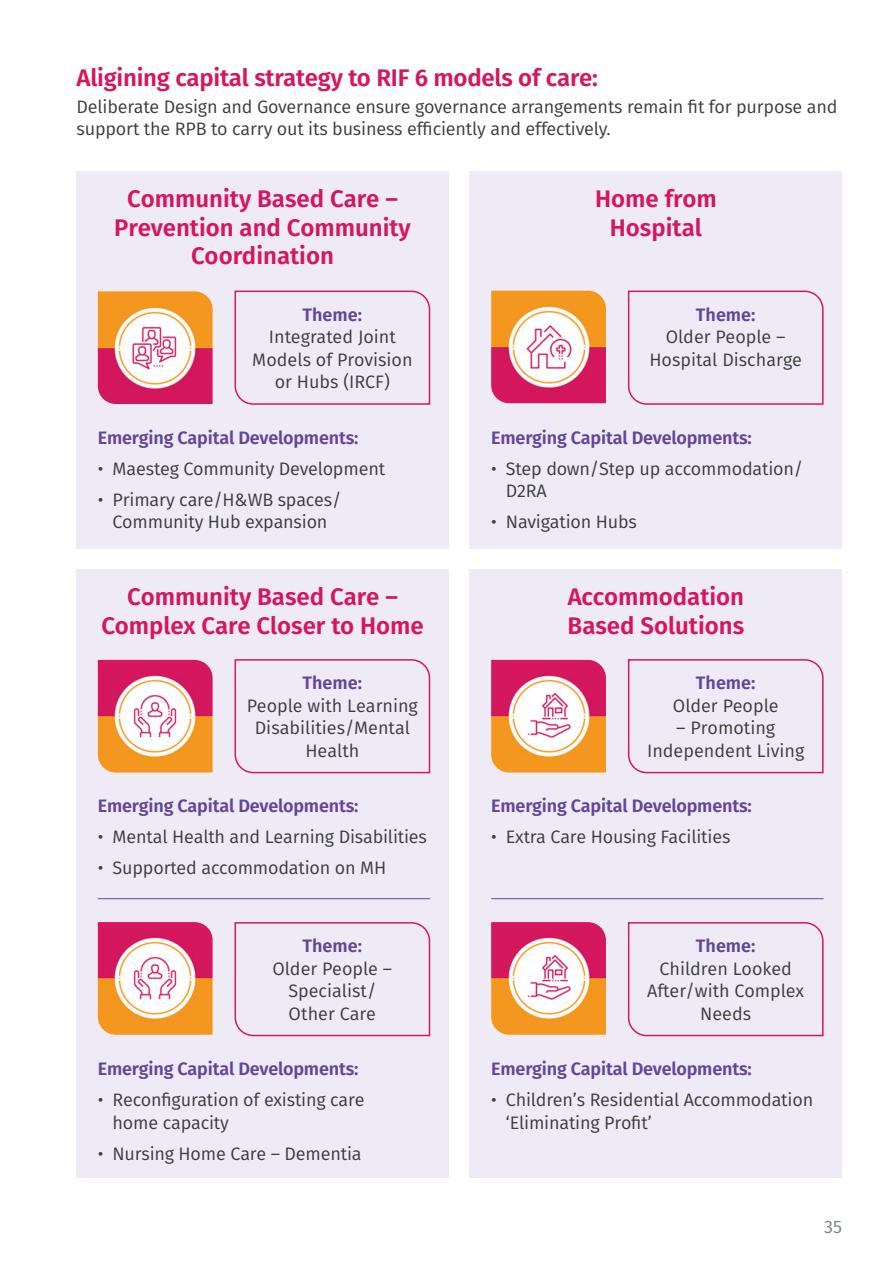
<style>
.page{position:relative;width:893px;height:1263px;background:#fff}
.page>*{position:absolute;margin:0;border:0;box-sizing:border-box;transform-origin:0 0}
.t1{font:600 24px/28.8px "Fira Sans";color:#d4175e;text-align:center}
.t2{font:18px/22.5px "Fira Sans";letter-spacing:-.01em;color:#3c3c3b;text-align:center}
.t3{font:600 18px "Fira Sans";letter-spacing:-.01em;color:#634696}
.t4{font:18px "Fira Sans";color:#798087}
</style>
<div class="page">
<div style="left:77px;top:171px;width:372px;height:378px;background:#eeebf7"></div>
<img style="left:98px;top:291px;width:115px;height:113px">
<svg style="left:234px;top:290px;width:197px;height:115px"></svg>
<div style="left:470px;top:171px;width:372px;height:378px;background:#eeebf7"></div>
<svg style="left:627px;top:290px;width:197px;height:115px"></svg>
<img style="left:491px;top:291px;width:115px;height:112px">
<div style="left:77px;top:569px;width:372px;height:609px;background:#eeebf7"></div>
<svg style="left:234px;top:659px;width:197px;height:115px"></svg>
<hr style="left:98px;top:898px;width:332px;height:1px;background:#634696">
<svg style="left:234px;top:922px;width:197px;height:115px"></svg>
<img style="left:98px;top:660px;width:115px;height:112px">
<img style="left:98px;top:922px;width:115px;height:113px">
<div style="left:470px;top:569px;width:372px;height:609px;background:#eeebf7"></div>
<svg style="left:627px;top:659px;width:197px;height:115px"></svg>
<hr style="left:491px;top:898px;width:333px;height:1px;background:#634696">
<svg style="left:627px;top:922px;width:197px;height:115px"></svg>
<img style="left:491px;top:660px;width:115px;height:112px">
<img style="left:491px;top:922px;width:115px;height:113px">
<h1 class="t1" style="left:77px;top:62px;width:523px">Aligining capital strategy to RIF 6 models of care:</h1>
<p class="t2" style="left:77px;top:95px;width:762px;text-align:left">Deliberate Design and Governance ensure governance arrangements remain fit for purpose and support the RPB to carry out its business efficiently and effectively.</p>
<h1 class="t1" style="left:114px;top:183px;width:298px">Community Based Care –<br>Prevention and Community<br>Coordination</h1>
<p class="t3" style="left:303px;top:299px;width:61px">Theme:</p>
<p class="t2" style="left:252px;top:325px;width:162px">Integrated Joint<br>Models of Provision or Hubs (IRCF)</p>
<p class="t3" style="left:98px;top:422px;width:262px">Emerging Capital Developments:</p>
<p class="t2" style="left:98px;top:457px;width:289px">• Maesteg Community Development</p>
<p class="t2" style="left:98px;top:488px;width:245px">• Primary care/H&amp;WB spaces/<br>Community Hub expansion</p>
<h1 class="t1" style="left:101px;top:580px;width:324px">Community Based Care –<br>Complex Care Closer to Home</h1>
<p class="t3" style="left:303px;top:668px;width:61px">Theme:</p>
<p class="t2" style="left:247px;top:694px;width:173px">People with Learning<br>Disabilities/Mental<br>Health</p>
<p class="t3" style="left:98px;top:791px;width:262px">Emerging Capital Developments:</p>
<p class="t2" style="left:98px;top:825px;width:331px">• Mental Health and Learning Disabilities</p>
<p class="t2" style="left:98px;top:856px;width:290px">• Supported accommodation on MH</p>
<p class="t3" style="left:303px;top:931px;width:61px">Theme:</p>
<p class="t2" style="left:272px;top:956px;width:121px">Older People –<br>Specialist/<br>Other Care</p>
<p class="t3" style="left:98px;top:1054px;width:262px">Emerging Capital Developments:</p>
<p class="t2" style="left:113px;top:1088px;width:253px;text-align:left;text-indent:-15px">• Reconfiguration of existing care home capacity</p>
<p class="t2" style="left:98px;top:1141px;width:265px">• Nursing Home Care – Dementia</p>
<h1 class="t1" style="left:595px;top:183px;width:123px">Home from<br>Hospital</h1>
<p class="t3" style="left:696px;top:299px;width:61px">Theme:</p>
<p class="t2" style="left:649px;top:325px;width:154px">Older People –<br>Hospital Discharge</p>
<p class="t3" style="left:491px;top:422px;width:262px">Emerging Capital Developments:</p>
<p class="t2" style="left:506px;top:457px;width:299px;text-align:left;text-indent:-15px">• Step down/Step up accommodation/<br>D2RA</p>
<p class="t2" style="left:491px;top:510px;width:147px">• Navigation Hubs</p>
<h1 class="t1" style="left:568px;top:580px;width:178px;text-align:left">Accommodation<br>Based Solutions</h1>
<p class="t3" style="left:696px;top:668px;width:61px">Theme:</p>
<p class="t2" style="left:673px;top:694px;width:107px">Older People</p>
<p class="t2" style="left:647px;top:716px;width:159px">– Promoting<br>Independent Living</p>
<p class="t3" style="left:491px;top:791px;width:262px">Emerging Capital Developments:</p>
<p class="t2" style="left:491px;top:825px;width:241px">• Extra Care Housing Facilities</p>
<p class="t3" style="left:696px;top:931px;width:61px">Theme:</p>
<p class="t2" style="left:647px;top:956px;width:159px">Children Looked<br>After/with Complex<br>Needs</p>
<p class="t3" style="left:491px;top:1054px;width:262px">Emerging Capital Developments:</p>
<p class="t2" style="left:506px;top:1088px;width:309px;text-align:left;text-indent:-15px">• Children’s Residential Accommodation ‘Eliminating Profit’</p>
<p class="t4" style="left:824px;top:1213px;width:19px">35</p>
</div>
